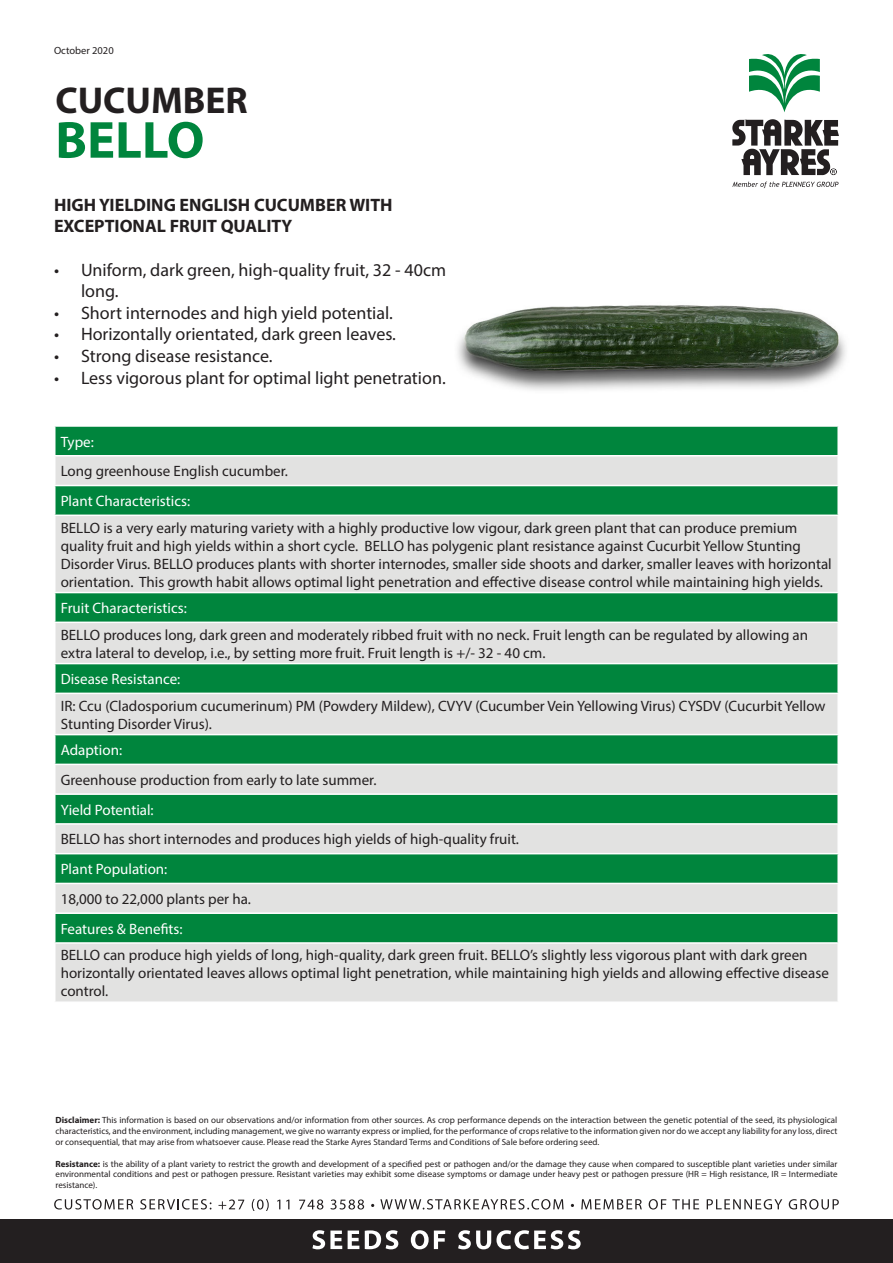
<style>
.page{position:relative;width:893px;height:1263px;background:#fff}
.page>*{position:absolute;margin:0;border:0;box-sizing:border-box;transform-origin:0 0}
.t1{font:700 52.5px "Myriad Pro";color:#00853d}
.t2{font:700 37.5px "Myriad Pro";color:#231f20}
.t3{font:18px/21.6px "Myriad Pro";color:#231f20}
.t4{font:700 18px/21.6px "Myriad Pro";color:#231f20}
.t5{font:15px/18px "Myriad Pro";color:#231f20}
.t6{font:15px "Myriad Pro";color:#fff}
.t7{font:10.5px "Myriad Pro";color:#231f20}
.t8{font:9px/10.8px "Myriad Pro";color:#231f20;text-align:justify}
.s1{font-weight:700}
</style>
<div class="page">
<img style="left:457px;top:305px;width:389px;height:85px">
<div style="left:56px;top:427px;width:781px;height:28px;background:#00853d"></div>
<svg style="left:56px;top:456px;width:781px;height:545px;background:#8dbfa3"></svg>
<hr style="left:54px;top:485px;width:785px;height:1px;background:#fff">
<hr style="left:54px;top:514px;width:785px;height:2px;background:#fff">
<hr style="left:54px;top:592px;width:785px;height:1px;background:#fff">
<hr style="left:54px;top:622px;width:785px;height:1px;background:#fff">
<hr style="left:54px;top:663px;width:785px;height:1px;background:#fff">
<hr style="left:54px;top:693px;width:785px;height:1px;background:#fff">
<hr style="left:54px;top:734px;width:785px;height:1px;background:#fff">
<hr style="left:54px;top:764px;width:785px;height:1px;background:#fff">
<hr style="left:54px;top:793px;width:785px;height:2px;background:#fff">
<hr style="left:54px;top:823px;width:785px;height:2px;background:#fff">
<hr style="left:54px;top:853px;width:785px;height:1px;background:#fff">
<hr style="left:54px;top:883px;width:785px;height:1px;background:#fff">
<hr style="left:54px;top:912px;width:785px;height:2px;background:#fff">
<hr style="left:54px;top:942px;width:785px;height:2px;background:#fff">
<div style="left:0;top:1219px;width:893px;height:44px;background:#231f20"></div>
<svg style="left:312px;top:1230px;width:30px;height:19px"></svg>
<svg style="left:348px;top:1230px;width:11px;height:19px"></svg>
<svg style="left:365px;top:1230px;width:33px;height:19px"></svg>
<svg style="left:411px;top:1230px;width:34px;height:19px"></svg>
<svg style="left:458px;top:1230px;width:123px;height:19px"></svg>
<svg style="left:749px;top:54px;width:71px;height:58px"></svg>
<svg style="left:732px;top:119px;width:107px;height:56px"></svg>
<svg style="left:732px;top:182px;width:106px;height:6px"></svg>
<svg style="left:54px;top:1199px;width:79px;height:10px"></svg>
<svg style="left:140px;top:1199px;width:71px;height:10px"></svg>
<svg style="left:218px;top:1199px;width:26px;height:10px"></svg>
<svg style="left:252px;top:1199px;width:17px;height:12px"></svg>
<svg style="left:277px;top:1199px;width:3px;height:10px"></svg>
<svg style="left:286px;top:1199px;width:3px;height:10px"></svg>
<svg style="left:299px;top:1199px;width:24px;height:10px"></svg>
<svg style="left:330px;top:1199px;width:34px;height:10px"></svg>
<svg style="left:380px;top:1199px;width:184px;height:10px"></svg>
<svg style="left:581px;top:1199px;width:61px;height:10px"></svg>
<svg style="left:649px;top:1199px;width:17px;height:10px"></svg>
<svg style="left:672px;top:1199px;width:27px;height:10px"></svg>
<svg style="left:707px;top:1199px;width:75px;height:10px"></svg>
<svg style="left:789px;top:1199px;width:50px;height:10px"></svg>
<p class="t7" style="left:54px;top:44px;width:61px">October 2020</p>
<p class="t2" style="left:55px;top:79px;width:194px">CUCUMBER</p>
<p class="t1" style="left:55px;top:111px;width:151px">BELLO</p>
<p class="t4" style="left:54px;top:194px;width:340px">HIGH YIELDING ENGLISH CUCUMBER WITH<br>EXCEPTIONAL FRUIT QUALITY</p>
<p class="t3" style="left:81px;top:259px;width:367px;text-indent:-27px">• Uniform, dark green, high-quality fruit, 32 - 40cm long.</p>
<p class="t3" style="left:54px;top:302px;width:340px">• Short internodes and high yield potential.</p>
<p class="t3" style="left:54px;top:323px;width:344px">• Horizontally orientated, dark green leaves.</p>
<p class="t3" style="left:54px;top:345px;width:220px">• Strong disease resistance.</p>
<p class="t3" style="left:54px;top:367px;width:393px">• Less vigorous plant for optimal light penetration.</p>
<p class="t6" style="left:61px;top:432px;width:35px">Type:</p>
<p class="t5" style="left:61px;top:462px;width:229px">Long greenhouse English cucumber.</p>
<p class="t6" style="left:61px;top:492px;width:131px">Plant Characteristics:</p>
<p class="t5" style="left:61px;top:518px;width:772px">BELLO is a very early maturing variety with a highly productive low vigour, dark green plant that can produce premium quality fruit and high yields within a short cycle. BELLO has polygenic plant resistance against Cucurbit Yellow Stunting Disorder Virus. BELLO produces plants with shorter internodes, smaller side shoots and darker, smaller leaves with horizontal orientation. This growth habit allows optimal light penetration and effective disease control while maintaining high yields.</p>
<p class="t6" style="left:61px;top:599px;width:128px">Fruit Characteristics:</p>
<p class="t5" style="left:61px;top:625px;width:749px">BELLO produces long, dark green and moderately ribbed fruit with no neck. Fruit length can be regulated by allowing an extra lateral to develop, i.e., by setting more fruit. Fruit length is +/- 32 - 40 cm.</p>
<p class="t6" style="left:61px;top:670px;width:121px">Disease Resistance:</p>
<p class="t5" style="left:61px;top:696px;width:766px">IR: Ccu (Cladosporium cucumerinum) PM (Powdery Mildew), CVYV (Cucumber Vein Yellowing Virus) CYSDV (Cucurbit Yellow<br>Stunting Disorder Virus).</p>
<p class="t6" style="left:61px;top:741px;width:63px">Adaption:</p>
<p class="t5" style="left:61px;top:771px;width:317px">Greenhouse production from early to late summer.</p>
<p class="t6" style="left:61px;top:800px;width:94px">Yield Potential:</p>
<p class="t5" style="left:61px;top:830px;width:460px">BELLO has short internodes and produces high yields of high-quality fruit.</p>
<p class="t6" style="left:61px;top:860px;width:108px">Plant Population:</p>
<p class="t5" style="left:61px;top:890px;width:192px">18,000 to 22,000 plants per ha.</p>
<p class="t6" style="left:61px;top:919px;width:123px">Features &amp; Benefits:</p>
<p class="t5" style="left:61px;top:946px;width:770px">BELLO can produce high yields of long, high-quality, dark green fruit. BELLO’s slightly less vigorous plant with dark green horizontally orientated leaves allows optimal light penetration, while maintaining high yields and allowing effective disease control.</p>
<p class="t8" style="left:55px;top:1115px;width:783px"><span class="s1">Disclaimer:</span> This information is based on our observations and/or information from other sources. As crop performance depends on the interaction between the genetic potential of the seed, its physiological characteristics, and the environment, including management, we give no warranty express or implied, for the performance of crops relative to the information given nor do we accept any liability for any loss, direct or consequential, that may arise from whatsoever cause. Please read the Starke Ayres Standard Terms and Conditions of Sale before ordering seed.</p>
<p class="t8" style="left:55px;top:1158px;width:783px"><span class="s1">Resistance:</span> is the ability of a plant variety to restrict the growth and development of a specified pest or pathogen and/or the damage they cause when compared to susceptible plant varieties under similar environmental conditions and pest or pathogen pressure. Resistant varieties may exhibit some disease symptoms or damage under heavy pest or pathogen pressure (HR = High resistance, IR = Intermediate resistance).</p>
</div>
